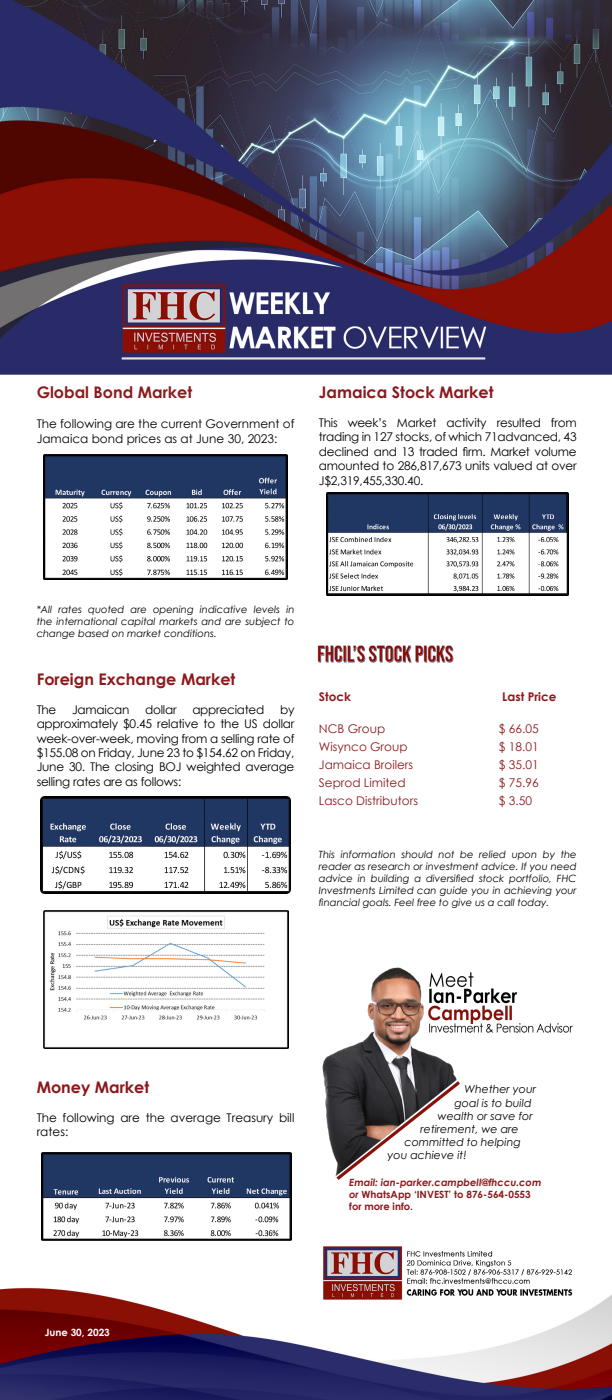
<style>
.page{position:relative;width:612px;height:1400px;background:#fff}
.page>*{position:absolute;margin:0;border:0;box-sizing:border-box;transform-origin:0 0}
.t1{font:700 16px "Century Gothic";color:#8a181c}
.t2{font:700 16px "Century Gothic";color:#8c191c}
.t3{font:700 16px "Century Gothic";color:#8d1a1d}
.t4{font:12px/14.4px "Century Gothic";letter-spacing:-.02em;color:#000;text-align:justify}
.t5{font:12px/15px "Century Gothic";color:#000}
.t6{font:12px "Century Gothic";color:#8c191c}
.t7{font:700 12px "Century Gothic";color:#8c191c}
.t8{font:italic 11px "Century Gothic";color:#000}
.t9{font:italic 10px/12px "Century Gothic";color:#000;text-align:justify}
.t10{font:700 10px/12px "Century Gothic";color:#8a181c}
.t11{font:700 10px "Century Gothic";color:#fff}
.s1{font-style:italic}
</style>
<div class="page">
<img style="left:0;top:1288px;width:612px;height:112px">
<img style="left:0;top:1px;width:612px;height:374px">
<img style="left:322px;top:1246px;width:251px;height:56px">
<img style="left:322px;top:967px;width:251px;height:213px">
<img style="left:317px;top:645px;width:137px;height:18px">
<img style="left:43px;top:454px;width:245px;height:125px">
<img style="left:41px;top:796px;width:249px;height:97px">
<img style="left:41px;top:1152px;width:250px;height:88px">
<img style="left:327px;top:493px;width:242px;height:102px">
<img style="left:43px;top:910px;width:246px;height:138px">
<h1 class="t3" style="left:37px;top:380px;width:157px">Global Bond Market</h1>
<p class="t5" style="left:37px;top:415px;width:259px">The following are the current Government of<br>Jamaica bond prices as at June 30, 2023:</p>
<h1 class="t1" style="left:319px;top:380px;width:176px">Jamaica Stock Market</h1>
<p class="t4" style="left:319px;top:415px;width:259px">This week’s Market activity resulted from trading in 127 stocks, of which 71advanced, 43 declined and 13 traded firm. Market volume amounted to 286,817,673 units valued at over J$2,319,455,330.40.</p>
<p class="t9" style="left:37px;top:603px;width:259px">*All rates quoted are opening indicative levels in the international capital markets and are subject to change based on market conditions.</p>
<h1 class="t2" style="left:37px;top:667px;width:200px">Foreign Exchange Market</h1>
<p class="t4" style="left:37px;top:702px;width:21px">The</p>
<p class="t4" style="left:72px;top:702px;width:59px">Jamaican</p>
<p class="t4" style="left:145px;top:702px;width:33px">dollar</p>
<p class="t4" style="left:192px;top:702px;width:74px">appreciated</p>
<p class="t4" style="left:37px;top:702px;width:259px;text-indent:243px">by approximately $0.45 relative to the US dollar week-over-week, moving from a selling rate of $155.08 on Friday, June 23 to $154.62 on Friday, June 30. The closing BOJ weighted average selling rates are as follows:</p>
<p class="t7" style="left:319px;top:687px;width:34px">Stock</p>
<p class="t7" style="left:502px;top:687px;width:56px">Last Price</p>
<p class="t6" style="left:319px;top:720px;width:68px">NCB Group</p>
<p class="t6" style="left:499px;top:720px;width:41px">$ 66.05</p>
<p class="t6" style="left:319px;top:738px;width:90px">Wisynco Group</p>
<p class="t6" style="left:499px;top:738px;width:41px">$ 18.01</p>
<p class="t6" style="left:319px;top:756px;width:96px">Jamaica Broilers</p>
<p class="t6" style="left:499px;top:756px;width:41px">$ 35.01</p>
<p class="t6" style="left:319px;top:774px;width:88px">Seprod Limited</p>
<p class="t6" style="left:499px;top:774px;width:41px">$ 75.96</p>
<p class="t6" style="left:319px;top:792px;width:101px">Lasco Distributors</p>
<p class="t6" style="left:499px;top:792px;width:35px">$ 3.50</p>
<p class="t9" style="left:319px;top:848px;width:259px">This information should not be relied upon by the reader as research or investment advice. If you need advice in building a diversified stock portfolio, FHC Investments Limited can guide you in achieving your financial goals. Feel free to give us a call today.</p>
<h1 class="t1" style="left:37px;top:1075px;width:114px">Money Market</h1>
<p class="t5" style="left:37px;top:1110px;width:259px;line-height:14.4px">The following are the average Treasury bill rates:</p>
<p class="t11" style="left:45px;top:1324px;width:67px">June 30, 2023</p>
<p class="t8" style="left:465px;top:1081px;width:73px">Whether your</p>
<p class="t8" style="left:455px;top:1095px;width:78px">goal is to build</p>
<p class="t8" style="left:438px;top:1108px;width:97px">wealth or save for</p>
<p class="t8" style="left:421px;top:1121px;width:100px">retirement, we are</p>
<p class="t8" style="left:405px;top:1134px;width:118px">committed to helping</p>
<p class="t8" style="left:388px;top:1147px;width:80px">you achieve it!</p>
<p class="t10" style="left:349px;top:1175px;width:194px"><span class="s1">Email: ian-parker.campbell@fhccu.com or</span> WhatsApp ‘INVEST’ to 876-564-0553 for more info.</p>
</div>
